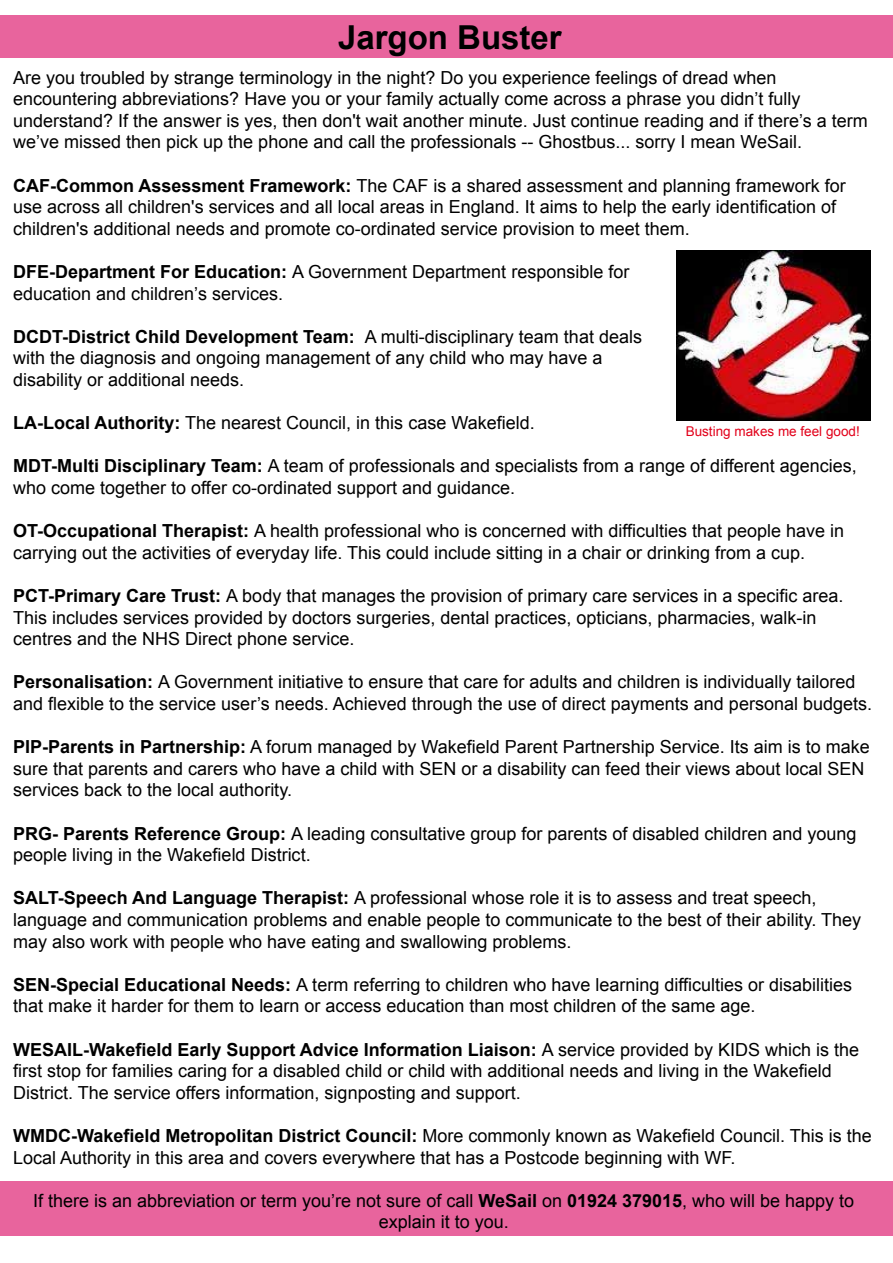
<style>
.page{position:relative;width:893px;height:1263px;background:#fff}
.page>*{position:absolute;margin:0;border:0;box-sizing:border-box;transform-origin:0 0}
.t1{font:700 33px "Arial";color:#000}
.t2{font:18px/21.6px "Arial";color:#000}
.t3{font:13.5px "Arial";color:#e2001a}
.s1{font-weight:700}
</style>
<div class="page">
<div style="left:0;top:1180px;width:893px;height:55px;background:#e8649d"></div>
<div style="left:0;top:15px;width:893px;height:43px;background:#e8649d"></div>
<img style="left:676px;top:250px;width:194px;height:170px">
<p class="t1" style="left:338px;top:15px;width:225px">Jargon Buster</p>
<p class="t2" style="left:13px;top:67px;width:856px">Are you troubled by strange terminology in the night? Do you experience feelings of dread when encountering abbreviations? Have you or your family actually come across a phrase you didn’t fully understand? If the answer is yes, then don't wait another minute. Just continue reading and if there’s a term we’ve missed then pick up the phone and call the professionals -- Ghostbus... sorry I mean WeSail.</p>
<p class="t2" style="left:13px;top:175px;width:834px"><span class="s1">CAF-Common Assessment Framework:</span> The CAF is a shared assessment and planning framework for use across all children's services and all local areas in England. It aims to help the early identification of children's additional needs and promote co-ordinated service provision to meet them.</p>
<p class="t2" style="left:13px;top:261px;width:618px"><span class="s1">DFE-Department For Education:</span> A Government Department responsible for education and children’s services.</p>
<p class="t2" style="left:13px;top:326px;width:630px"><span class="s1">DCDT-District Child Development Team:</span> A multi-disciplinary team that deals with the diagnosis and ongoing management of any child who may have a disability or additional needs.</p>
<p class="t2" style="left:13px;top:412px;width:523px"><span class="s1">LA-Local Authority:</span> The nearest Council, in this case Wakefield.</p>
<p class="t2" style="left:13px;top:455px;width:845px"><span class="s1">MDT-Multi Disciplinary Team:</span> A team of professionals and specialists from a range of different agencies, who come together to offer co-ordinated support and guidance.</p>
<p class="t2" style="left:13px;top:520px;width:833px"><span class="s1">OT-Occupational Therapist:</span> A health professional who is concerned with difficulties that people have in carrying out the activities of everyday life. This could include sitting in a chair or drinking from a cup.</p>
<p class="t2" style="left:13px;top:585px;width:832px"><span class="s1">PCT-Primary Care Trust:</span> A body that manages the provision of primary care services in a specific area.<br>This includes services provided by doctors surgeries, dental practices, opticians, pharmacies, walk-in centres and the NHS Direct phone service.</p>
<p class="t2" style="left:13px;top:671px;width:860px"><span class="s1">Personalisation:</span> A Government initiative to ensure that care for adults and children is individually tailored and flexible to the service user’s needs. Achieved through the use of direct payments and personal budgets.</p>
<p class="t2" style="left:13px;top:736px;width:858px"><span class="s1">PIP-Parents in Partnership:</span> A forum managed by Wakefield Parent Partnership Service. Its aim is to make sure that parents and carers who have a child with SEN or a disability can feed their views about local SEN services back to the local authority.</p>
<p class="t2" style="left:13px;top:823px;width:845px"><span class="s1">PRG- Parents Reference Group:</span> A leading consultative group for parents of disabled children and young people living in the Wakefield District.</p>
<p class="t2" style="left:13px;top:887px;width:849px"><span class="s1">SALT-Speech And Language Therapist:</span> A professional whose role it is to assess and treat speech, language and communication problems and enable people to communicate to the best of their ability. They may also work with people who have eating and swallowing problems.</p>
<p class="t2" style="left:13px;top:974px;width:840px"><span class="s1">SEN-Special Educational Needs:</span> A term referring to children who have learning difficulties or disabilities that make it harder for them to learn or access education than most children of the same age.</p>
<p class="t2" style="left:13px;top:1039px;width:847px"><span class="s1">WESAIL-Wakefield Early Support Advice Information Liaison:</span> A service provided by KIDS which is the first stop for families caring for a disabled child or child with additional needs and living in the Wakefield<br>District. The service offers information, signposting and support.</p>
<p class="t2" style="left:13px;top:1125px;width:860px"><span class="s1">WMDC-Wakefield Metropolitan District Council:</span> More commonly known as Wakefield Council. This is the<br>Local Authority in this area and covers everywhere that has a Postcode beginning with WF.</p>
<p class="t2" style="left:33px;top:1190px;width:823px;text-align:center">If there is an abbreviation or term you’re not sure of call <span class="s1">WeSail</span> on <span class="s1">01924 379015</span>, who will be happy to explain it to you.</p>
<p class="t3" style="left:686px;top:422px;width:176px">Busting makes me feel good!</p>
</div>
